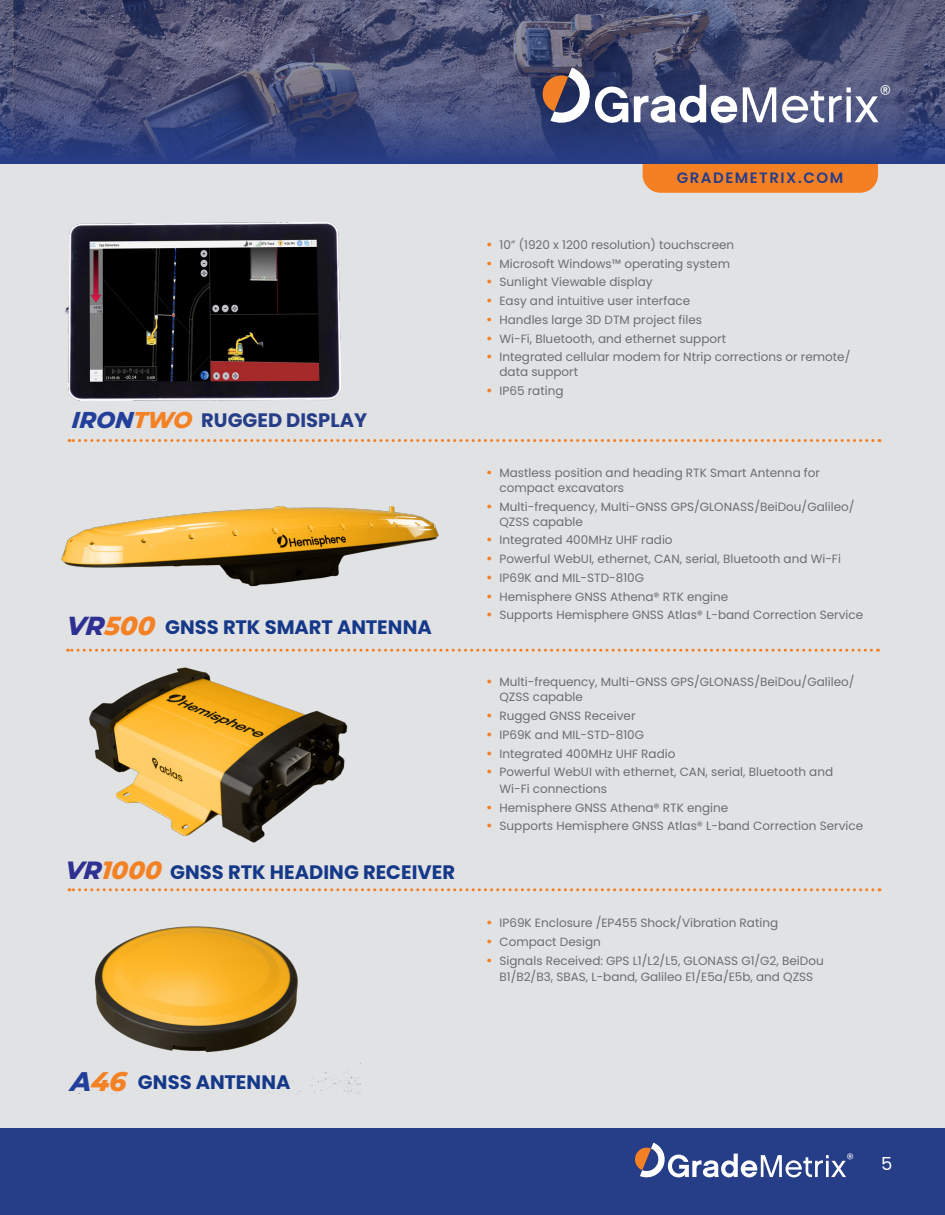
<style>
.page{position:relative;width:945px;height:1215px;background:#e1e2e4}
.page>*{position:absolute;margin:0;border:0;box-sizing:border-box;transform-origin:0 0}
.t1{font:italic 800 27px "Montserrat";color:#f48123}
.t2{font:italic 800 26.1px "Montserrat";color:#f48123}
.t3{font:italic 800 24.9px "Montserrat";color:#f48123}
.t4{font:300 23.85px "Poppins";color:#fff}
.t5{font:italic 800 22.95px "Montserrat";color:#223f99}
.t6{font:700 19.5px "Poppins";color:#153889}
.t7{font:700 19.5px "Poppins";color:#263d88}
.t8{font:18px "Poppins";color:#fff}
.t9{font:600 15px "Poppins";letter-spacing:.1em;color:#263d88}
.t10{font:300 15px "Poppins";color:#fff}
.t11{font:12px/15px "Poppins";color:#6c6d70}
.s1{color:#f48123}
.s2{color:#2e3092}
.s3{font-weight:600;font-size:13.5px;color:#f48026}
.s4{color:#223f99}
</style>
<div class="page">
<div style="left:643px;top:148px;width:235px;height:45px;background:#f58024;border-radius:18px"></div>
<svg style="left:0;top:0;width:14px;height:164px;background:#474f79"></svg>
<div style="left:0;top:1128px;width:945px;height:87px;background:#263d88"></div>
<svg style="left:635px;top:1143px;width:211px;height:35px"></svg>
<svg style="left:14px;top:0;width:931px;height:164px;background:#454d78"></svg>
<svg style="left:540px;top:68px;width:88px;height:59px;background:#747084"></svg>
<svg style="left:634px;top:85px;width:142px;height:38px;background:#9195ae"></svg>
<svg style="left:782px;top:87px;width:96px;height:36px;background:#858aa7"></svg>
<img style="left:61px;top:439px;width:378px;height:148px">
<img style="left:89px;top:667px;width:259px;height:176px">
<svg style="left:69px;top:439px;width:804px;height:3px"></svg>
<svg style="left:68px;top:649px;width:804px;height:3px"></svg>
<img style="left:65px;top:223px;width:276px;height:177px">
<svg style="left:69px;top:888px;width:804px;height:3px"></svg>
<img style="left:78px;top:926px;width:282px;height:168px">
<p class="t5" style="left:72px;top:403px;width:124px">IRON<span class="s1">TWO</span></p>
<p class="t7" style="left:201px;top:409px;width:167px">RUGGED DISPLAY</p>
<p class="t2" style="left:66px;top:607px;width:93px"><span class="s2">VR</span>500</p>
<p class="t6" style="left:165px;top:615px;width:268px">GNSS RTK SMART ANTENNA</p>
<p class="t3" style="left:65px;top:852px;width:101px"><span class="s2">VR</span>1000</p>
<p class="t6" style="left:170px;top:860px;width:287px">GNSS RTK HEADING RECEIVER</p>
<h3 class="t4" style="left:879px;top:80px;width:13px">®</h3>
<p class="t9" style="left:677px;top:169px;width:168px">GRADEMETRIX.COM</p>
<p class="t11" style="left:486px;top:237px;width:250px"><span class="s3">•</span> 10” (1920 x 1200 resolution) touchscreen</p>
<p class="t11" style="left:486px;top:256px;width:246px"><span class="s3">•</span> Microsoft Windows™ operating system</p>
<p class="t11" style="left:486px;top:275px;width:168px"><span class="s3">•</span> Sunlight Viewable display</p>
<p class="t11" style="left:486px;top:294px;width:206px"><span class="s3">•</span> Easy and intuitive user interface</p>
<p class="t11" style="left:486px;top:312px;width:218px"><span class="s3">•</span> Handles large 3D DTM project files</p>
<p class="t11" style="left:486px;top:331px;width:242px"><span class="s3">•</span> Wi-Fi, Bluetooth, and ethernet support</p>
<p class="t11" style="left:499px;top:350px;width:352px;text-indent:-13px"><span class="s3">•</span> Integrated cellular modem for Ntrip corrections or remote/ data support</p>
<p class="t11" style="left:486px;top:384px;width:79px"><span class="s3">•</span> IP65 rating</p>
<p class="t11" style="left:499px;top:465px;width:322px;text-indent:-13px"><span class="s3">•</span> Mastless position and heading RTK Smart Antenna for compact excavators</p>
<p class="t11" style="left:500px;top:499px;width:357px;text-indent:-14px"><span class="s3">•</span> Multi-frequency, Multi-GNSS GPS/GLONASS/BeiDou/Galileo/<br>QZSS capable</p>
<p class="t11" style="left:486px;top:533px;width:188px"><span class="s3">•</span> Integrated 400MHz UHF radio</p>
<p class="t11" style="left:486px;top:551px;width:356px"><span class="s3">•</span> Powerful WebUI, ethernet, CAN, serial, Bluetooth and Wi-Fi</p>
<p class="t11" style="left:486px;top:570px;width:160px"><span class="s3">•</span> IP69K and MIL-STD-810G</p>
<p class="t11" style="left:486px;top:589px;width:244px"><span class="s3">•</span> Hemisphere GNSS Athena® RTK engine</p>
<p class="t11" style="left:486px;top:608px;width:379px"><span class="s3">•</span> Supports Hemisphere GNSS Atlas® L-band Correction Service</p>
<p class="t11" style="left:499px;top:675px;width:357px;text-indent:-13px"><span class="s3">•</span> Multi-frequency, Multi-GNSS GPS/GLONASS/BeiDou/Galileo/<br>QZSS capable</p>
<p class="t11" style="left:486px;top:708px;width:151px"><span class="s3">•</span> Rugged GNSS Receiver</p>
<p class="t11" style="left:486px;top:727px;width:160px"><span class="s3">•</span> IP69K and MIL-STD-810G</p>
<p class="t11" style="left:486px;top:746px;width:191px"><span class="s3">•</span> Integrated 400MHz UHF Radio</p>
<p class="t11" style="left:499px;top:764px;width:335px;line-height:16.5px;text-indent:-13px"><span class="s3">•</span> Powerful WebUI with ethernet, CAN, serial, Bluetooth and<br>Wi-Fi connections</p>
<p class="t11" style="left:486px;top:800px;width:244px"><span class="s3">•</span> Hemisphere GNSS Athena® RTK engine</p>
<p class="t11" style="left:486px;top:819px;width:379px"><span class="s3">•</span> Supports Hemisphere GNSS Atlas® L-band Correction Service</p>
<p class="t11" style="left:486px;top:916px;width:294px"><span class="s3">•</span> IP69K Enclosure /EP455 Shock/Vibration Rating</p>
<p class="t11" style="left:486px;top:934px;width:116px"><span class="s3">•</span> Compact Design</p>
<p class="t11" style="left:486px;top:952px;width:339px;line-height:16.5px;text-align:center"><span class="s3">•</span> Signals Received: GPS L1/L2/L5, GLONASS G1/G2, BeiDou<br>B1/B2/B3, SBAS, L-band, Galileo E1/E5a/E5b, and QZSS</p>
<p class="t1" style="left:70px;top:1062px;width:57px"><span class="s4">A</span>46</p>
<p class="t6" style="left:138px;top:1071px;width:154px">GNSS ANTENNA</p>
<p class="t10" style="left:847px;top:1150px;width:9px">®</p>
<h3 class="t8" style="left:881px;top:1153px;width:13px">5</h3>
</div>
